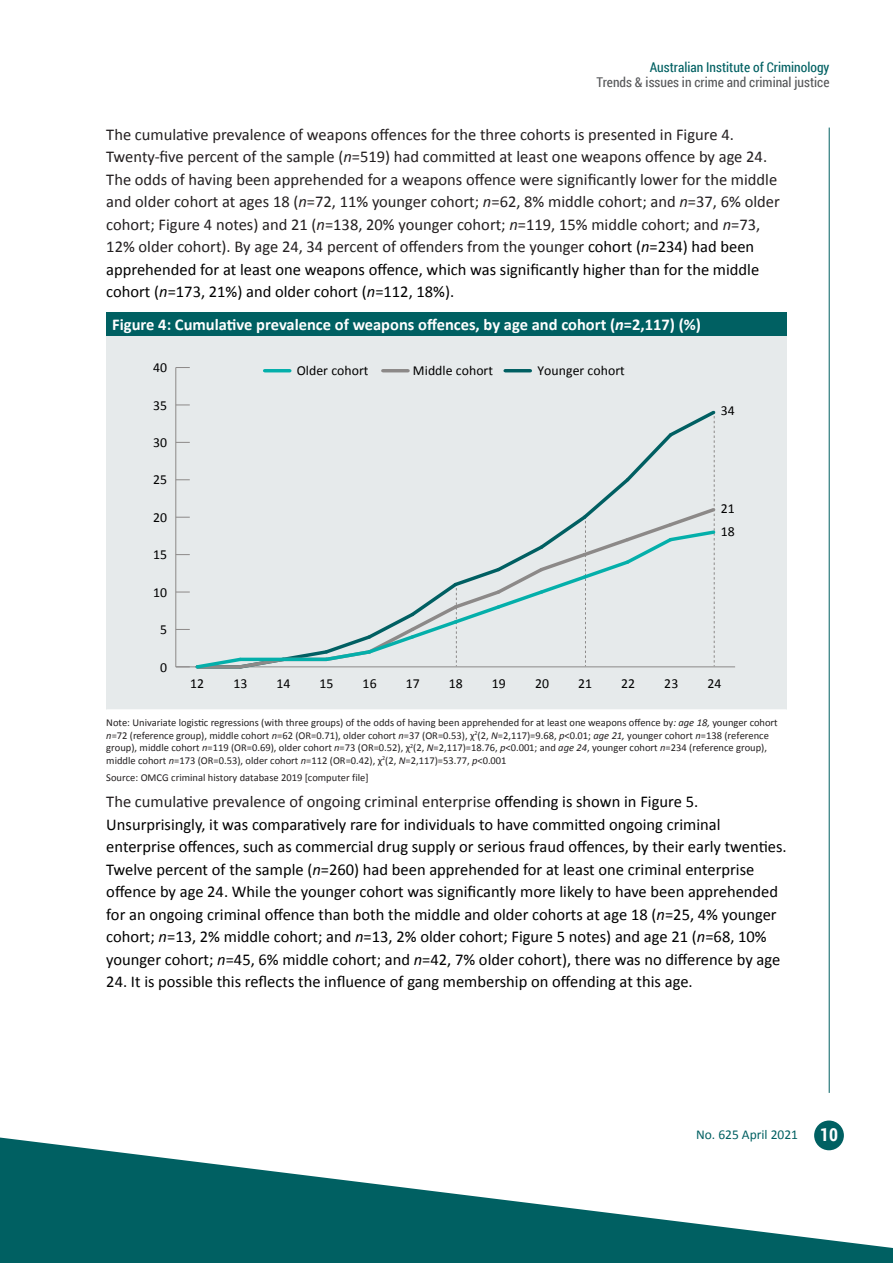
<style>
.page{position:relative;width:893px;height:1263px;background:#fff}
.page>*{position:absolute;margin:0;border:0;box-sizing:border-box;transform-origin:0 0}
.body{font:16.5px/22.5px "Calibri";color:#000}
.body-2{font:16.5px/22.5px "Calibri";color:#231f20}
.Figure_H1{font:700 16.5px "Calibri";color:#fff}
.t1{font:13.8px/23.2px "Calibri";letter-spacing:.005em;color:#000}
.t2{font:13.5px "Roboto Condensed";color:#57585a}
.t3{font:13.5px "Roboto Condensed";color:#006062}
.t4{font:13.5px "Calibri";color:#006062}
.Table_notes{font:10.5px/12.6px "Calibri";color:#231f20}
.s1{font-style:italic}
.s2{color:#000}
.s3{font-style:italic;color:#000}
.s4{color:#231f20}
.s5{font-family:"Roboto Condensed";font-weight:700;font-size:18px;color:#fff}
</style>
<div class="page">
<hr style="left:829px;top:128px;width:1px;height:965px;background:#006062">
<div style="left:814px;top:1120px;width:30px;height:30px;background:#006062;border-radius:50%"></div>
<svg style="left:0;top:1137px;width:893px;height:126px;fill:#006062"></svg>
<div style="left:106px;top:312px;width:681px;height:24px;background:#006062"></div>
<div style="left:106px;top:336px;width:681px;height:374px;background:#e6eaeb"></div>
<hr style="left:106px;top:709px;width:681px;height:2px;background:#fff">
<hr style="left:176px;top:666px;width:559px;height:1px;background:#8c8988">
<hr style="left:175px;top:367px;width:1px;height:300px;background:#8c8988">
<svg style="left:176px;top:367px;width:14px;height:1px"></svg>
<svg style="left:176px;top:404px;width:542px;height:265px"></svg>
<hr style="left:265px;top:369px;width:25px;height:3px;background:#04afaa">
<hr style="left:383px;top:369px;width:25px;height:3px;background:#8c8988">
<hr style="left:505px;top:369px;width:25px;height:3px;background:#005f62">
<p class="t3" style="left:650px;top:58px;width:181px">Australian Institute of Criminology</p>
<p class="t2" style="left:597px;top:73px;width:234px">Trends &amp; issues in crime and criminal justice</p>
<p class="body-2" style="left:106px;top:123px;width:675px">The cumulative prevalence of weapons offences for the three cohorts is presented in Figure 4.<br>Twenty-five percent of the sample (<span class="s1">n</span>=519) had committed at least one weapons offence by age 24.<br>The odds of having been apprehended for a weapons offence were significantly lower for the middle and older cohort at ages 18 (<span class="s1">n</span>=72, 11% younger cohort; <span class="s1">n</span>=62, 8% middle cohort; and <span class="s1">n</span>=37, 6% older cohort; Figure 4 notes) and 21 (<span class="s1">n</span>=138, 20% younger cohort; <span class="s1">n</span>=119, 15% middle cohort; and <span class="s1">n</span>=73, 12% older cohort). By age 24, 34 percent of offenders from the younger <span class="s2">cohort (</span><span class="s3">n</span><span class="s2">=234) had been apprehended for at least one weapons offence, which was significantly higher than for the middle cohort (</span><span class="s3">n</span><span class="s2">=173, 21%) and older cohort (</span><span class="s3">n</span><span class="s2">=112, 18%).</span></p>
<p class="Figure_H1" style="left:112px;top:314px;width:590px">Figure 4: Cumulative prevalence of weapons offences, by age and cohort (<span class="s1">n</span>=2,117) (%)</p>
<p class="t1" style="left:297px;top:359px;width:73px">Older cohort</p>
<p class="t1" style="left:413px;top:359px;width:82px">Middle cohort</p>
<p class="t1" style="left:537px;top:359px;width:89px">Younger cohort</p>
<p class="t1" style="left:721px;top:399px;width:16px">34</p>
<p class="t1" style="left:153px;top:356px;width:15px">40</p>
<p class="t1" style="left:153px;top:393px;width:15px">35</p>
<p class="t1" style="left:153px;top:431px;width:15px">30</p>
<p class="t1" style="left:153px;top:468px;width:15px">25</p>
<p class="t1" style="left:153px;top:506px;width:15px">20</p>
<p class="t1" style="left:153px;top:543px;width:15px">15</p>
<p class="t1" style="left:153px;top:580px;width:15px">10</p>
<p class="t1" style="left:160px;top:618px;width:8px">5</p>
<p class="t1" style="left:160px;top:655px;width:8px">0</p>
<p class="t1" style="left:721px;top:496px;width:16px">21<br>18</p>
<p class="t1" style="left:190px;top:672px;width:16px">12</p>
<p class="t1" style="left:233px;top:672px;width:16px">13</p>
<p class="t1" style="left:276px;top:672px;width:16px">14</p>
<p class="t1" style="left:320px;top:672px;width:16px">15</p>
<p class="t1" style="left:363px;top:672px;width:16px">16</p>
<p class="t1" style="left:406px;top:672px;width:16px">17</p>
<p class="t1" style="left:449px;top:672px;width:16px">18</p>
<p class="t1" style="left:492px;top:672px;width:16px">19</p>
<p class="t1" style="left:535px;top:672px;width:16px">20</p>
<p class="t1" style="left:578px;top:672px;width:16px">21</p>
<p class="t1" style="left:621px;top:672px;width:16px">22</p>
<p class="t1" style="left:664px;top:672px;width:16px">23</p>
<p class="t1" style="left:707px;top:672px;width:16px">24</p>
<p class="Table_notes" style="left:106px;top:716px;width:673px">Note: Univariate logistic regressions (with three groups) of the odds of having been apprehended for at least one weapons offence by<span class="s1">: age 18,</span> younger cohort <span class="s1">n</span>=72 (reference group), middle cohort <span class="s1">n</span>=62 (OR=0.71), older cohort <span class="s1">n</span>=37 (OR=0.53), χ<sup>2</sup>(2, <span class="s1">N</span>=2,117)=9.68, <span class="s1">p</span>&lt;0.01; <span class="s1">age 21,</span> younger cohort <span class="s1">n</span>=138 (reference group), middle cohort <span class="s1">n</span>=119 (OR=0.69), older cohort <span class="s1">n</span>=73 (OR=0.52), χ<sup>2</sup>(2, <span class="s1">N</span>=2,117)=18.76, <span class="s1">p</span>&lt;0.001; and <span class="s1">age 24</span>, younger cohort <span class="s1">n</span>=234 (reference group), middle cohort <span class="s1">n</span>=173 (OR=0.53), older cohort <span class="s1">n</span>=112 (OR=0.42), χ<sup>2</sup>(2, <span class="s1">N</span>=2,117)=53.77, <span class="s1">p</span>&lt;0.001</p>
<p class="Table_notes" style="left:106px;top:771px;width:264px">Source: OMCG criminal history database 2019 [computer file]</p>
<p class="body" style="left:106px;top:791px;width:682px"><span class="s4">The cumulative prevalence of ongoing criminal enterprise</span> offending is shown in Figure 5.<br>Unsurprisingly, it was comparatively rare for individuals to have committed ongoing criminal enterprise offences, such as commercial drug supply or serious fraud offences, by their early twenties.<br>Twelve percent of the sample (<span class="s1">n</span>=260) had been apprehended for at least one criminal enterprise offence by age 24. While the younger cohort was significantly more likely to have been apprehended for an ongoing criminal offence than both the middle and older cohorts at age 18 (<span class="s1">n</span>=25, 4% younger cohort; <span class="s1">n</span>=13, 2% middle cohort; and <span class="s1">n</span>=13, 2% older cohort; Figure 5 notes) and age 21 (<span class="s1">n</span>=68, 10% younger cohort; <span class="s1">n</span>=45, 6% middle cohort; and <span class="s1">n</span>=42, 7% older cohort), there was no difference by age</p>
<p class="body" style="left:106px;top:971px;width:588px">24. It is possible this reflects the influence of gang membership on offending at this age.</p>
<p class="t4" style="left:696px;top:1126px;width:143px">No. 625 April 2021 <span class="s5">10</span></p>
</div>
